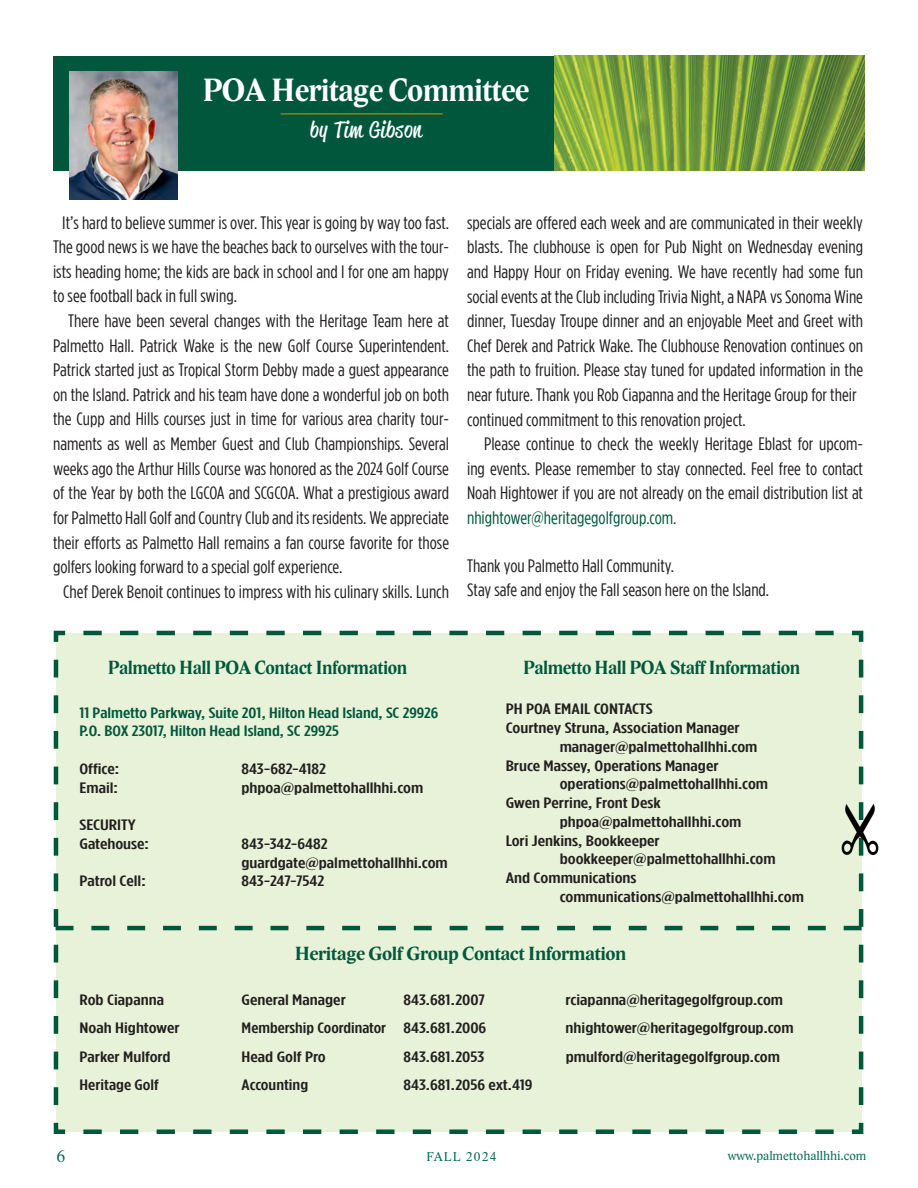
<style>
.page{position:relative;width:918px;height:1188px;background:#fff}
.page>*{position:absolute;margin:0;border:0;box-sizing:border-box;transform-origin:0 0}
.t1{font:700 33px "Lido STF";letter-spacing:-.02em;color:#fff;scale:.95 1}
.t2{font:22.5px "Reklame Script Regular DEMO";letter-spacing:.03em;color:#fff;scale:1.15 1}
.t3{font:700 19.5px "Lido STF";letter-spacing:-.02em;color:#00573c;scale:.94 1}
.t4{font:700 19.5px "Lido STF";letter-spacing:-.02em;color:#00573c}
.t5{font:18px/24.6px "Gotham Condensed";color:#231f20;text-align:justify;scale:1.08 1}
.t6{font:17.55px "Lido STF";color:#006e51}
.t7{font:500 15px/18.8px "Gotham Condensed";color:#231f20;scale:1.41 1}
.t8{font:500 15px/18.8px "Gotham Condensed";color:#00573c;scale:1.37 1}
.t9{font:500 15px "Gotham Condensed";color:#231f20;scale:1.34 1}
.t10{font:500 15px "Gotham Condensed";color:#231f20;scale:1.37 1}
.t11{font:13.05px "Lido STF";color:#006e51}
.t12{font:13.05px "Lido STF";letter-spacing:.1em;color:#006e51}
.s1{color:#00573c}
</style>
<div class="page">
<div style="left:53px;top:56px;width:502px;height:114px;background:#00573c"></div>
<img style="left:555px;top:56px;width:310px;height:114px">
<hr style="left:281px;top:113px;width:162px;height:2px;background:#968000">
<img style="left:69px;top:72px;width:108px;height:127px">
<svg style="left:53px;top:630px;width:811px;height:504px"></svg>
<div style="left:54px;top:651px;width:809px;height:463px;background:#e7f2d8"></div>
<img style="left:842px;top:804px;width:37px;height:52px">
<p class="t1" style="left:203px;top:70px;width:346px">POA Heritage Committee</p>
<p class="t2" style="left:310px;top:119px;width:98px">by Tim Gibson</p>
<p class="t5" style="left:53px;top:210px;width:368px;text-indent:9px">It’s hard to believe summer is over. This year is going by way too fast.<br>The good news is we have the beaches back to ourselves with the tour&shy;ists heading home; the kids are back in school and I for one am happy to see football back in full swing.</p>
<p class="t5" style="left:53px;top:308px;width:368px;text-indent:15px">There have been several changes with the Heritage Team here at Palmetto Hall. Patrick Wake is the new Golf Course Superintendent.<br>Patrick started just as Tropical Storm Debby made a guest appearance on the Island. Patrick and his team have done a wonderful job on both the Cupp and Hills courses just in time for various area charity tour&shy;naments as well as Member Guest and Club Championships. Several weeks ago the Arthur Hills Course was honored as the 2024 Golf Course of the Year by both the LGCOA and SCGCOA. What a prestigious award for Palmetto Hall Golf and Country Club and its residents. We appreciate their efforts as Palmetto Hall remains a fan course favorite for those golfers looking forward to a special golf experience.</p>
<p class="t5" style="left:63px;top:579px;width:359px">Chef Derek Benoit continues to impress with his culinary skills. Lunch</p>
<p class="t5" style="left:467px;top:210px;width:368px">specials are offered each week and are communicated in their weekly blasts. The clubhouse is open for Pub Night on Wednesday evening and Happy Hour on Friday evening. We have recently had some fun social events at the Club including Trivia Night, a NAPA vs Sonoma Wine dinner, Tuesday Troupe dinner and an enjoyable Meet and Greet with Chef Derek and Patrick Wake. The Clubhouse Renovation continues on the path to fruition. Please stay tuned for updated information in the near future. Thank you Rob Ciapanna and the Heritage Group for their</p>
<p class="t5" style="left:467px;top:407px;width:260px">continued commitment to this renovation project.</p>
<p class="t5" style="left:467px;top:431px;width:368px;text-indent:17px">Please continue to check the weekly Heritage Eblast for upcom&shy;ing events. Please remember to stay connected. Feel free to contact Noah Hightower if you are not already on the email distribution list at <span class="s1">nhightower@heritagegolfgroup.com.</span></p>
<p class="t5" style="left:467px;top:553px;width:193px">Thank you Palmetto Hall Community.</p>
<p class="t5" style="left:467px;top:577px;width:281px">Stay safe and enjoy the Fall season here on the Island.</p>
<p class="t3" style="left:108px;top:656px;width:320px">Palmetto Hall POA Contact Information</p>
<p class="t3" style="left:523px;top:656px;width:296px">Palmetto Hall POA Staff Information</p>
<p class="t7" style="left:506px;top:699px;width:106px">PH POA EMAIL CONTACTS</p>
<p class="t7" style="left:560px;top:718px;width:142px;text-indent:-54px">Courtney Struna, Association Manager manager@palmettohallhhi.com</p>
<p class="t7" style="left:560px;top:756px;width:149px;text-indent:-54px">Bruce Massey, Operations Manager operations@palmettohallhhi.com</p>
<p class="t7" style="left:506px;top:793px;width:111px">Gwen Perrine, Front Desk</p>
<p class="t7" style="left:560px;top:812px;width:130px">phpoa@palmettohallhhi.com</p>
<p class="t7" style="left:560px;top:831px;width:155px;text-indent:-54px">Lori Jenkins, Bookkeeper bookkeeper@palmettohallhhi.com</p>
<p class="t7" style="left:560px;top:868px;width:175px;text-indent:-54px">And Communications communications@palmettohallhhi.com</p>
<p class="t8" style="left:80px;top:703px;width:263px">11 Palmetto Parkway, Suite 201, Hilton Head Island, SC 29926<br>P.O. BOX 23017, Hilton Head Island, SC 29925</p>
<p class="t7" style="left:80px;top:759px;width:30px">Office:</p>
<p class="t7" style="left:242px;top:759px;width:61px">843-682-4182</p>
<p class="t7" style="left:80px;top:778px;width:29px">Email:</p>
<p class="t7" style="left:242px;top:778px;width:130px">phpoa@palmettohallhhi.com</p>
<p class="t7" style="left:80px;top:815px;width:41px">SECURITY</p>
<p class="t7" style="left:80px;top:834px;width:51px">Gatehouse:</p>
<p class="t7" style="left:242px;top:834px;width:148px">843-342-6482 guardgate@palmettohallhhi.com</p>
<p class="t7" style="left:80px;top:871px;width:48px">Patrol Cell:</p>
<p class="t7" style="left:242px;top:871px;width:60px">843-247-7542</p>
<p class="t4" style="left:295px;top:942px;width:333px">Heritage Golf Group Contact Information</p>
<p class="t7" style="left:80px;top:990px;width:61px">Rob Ciapanna</p>
<p class="t7" style="left:242px;top:990px;width:75px">General Manager</p>
<p class="t7" style="left:404px;top:990px;width:59px">843.681.2007</p>
<p class="t7" style="left:566px;top:990px;width:156px">rciapanna@heritagegolfgroup.com</p>
<p class="t7" style="left:80px;top:1018px;width:72px">Noah Hightower</p>
<p class="t9" style="left:242px;top:1020px;width:184px">Membership Coordinator 843.681.2006</p>
<p class="t7" style="left:566px;top:1018px;width:163px">nhightower@heritagegolfgroup.com</p>
<p class="t7" style="left:80px;top:1047px;width:66px">Parker Mulford</p>
<p class="t7" style="left:242px;top:1047px;width:61px">Head Golf Pro</p>
<p class="t7" style="left:404px;top:1047px;width:59px">843.681.2053</p>
<p class="t7" style="left:566px;top:1047px;width:154px">pmulford@heritagegolfgroup.com</p>
<p class="t10" style="left:80px;top:1077px;width:59px">Heritage Golf</p>
<p class="t10" style="left:242px;top:1077px;width:50px">Accounting</p>
<p class="t7" style="left:404px;top:1075px;width:93px">843.681.2056 ext.419</p>
<p class="t6" style="left:56px;top:1145px;width:10px">6</p>
<p class="t12" style="left:426px;top:1148px;width:72px">FALL 2024</p>
<p class="t11" style="left:728px;top:1148px;width:140px">www.palmettohallhhi.com</p>
</div>
